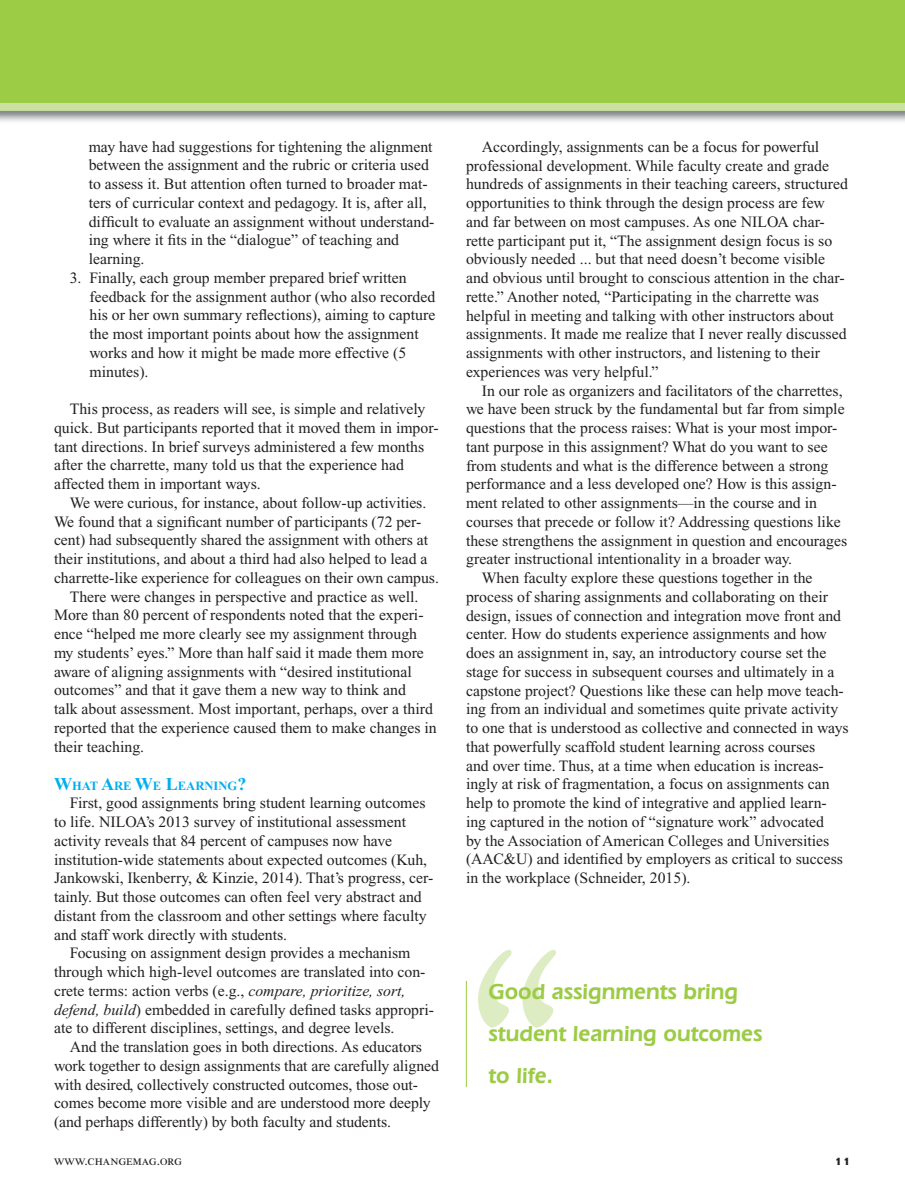
<style>
.page{position:relative;width:905px;height:1202px;background:#fff}
.page>*{position:absolute;margin:0;border:0;box-sizing:border-box;transform-origin:0 0}
.t1{font:600 22.5px/42px "Eras IT Cby BT";color:#9ccb46}
.t2{font:15.75px/18.8px "Times New Roman";color:#231f20}
.t3{font:13.5px "Times Roman SC";color:#231f20}
.t4{font:700 13.5px "Copperplate";color:#231f20}
.t5{font:700 12.6px "Times New Roman";color:#00aeef}
.s1{font-size:18px}
.s2{font-style:italic}
</style>
<div class="page">
<div style="left:0;top:102px;width:904px;height:9px;background:#cbe1a0"></div>
<div style="left:0;top:0;width:904px;height:102px;background:#9ccb46"></div>
<hr style="left:466px;top:981px;width:1px;height:106px;background:#9ccb46">
<svg style="left:478px;top:950px;width:78px;height:77px"></svg>
<p class="t2" style="left:89px;top:137px;width:347px">may have had suggestions for tightening the alignment between the assignment and the rubric or criteria used to assess it. But attention often turned to broader mat&shy;ters of curricular context and pedagogy. It is, after all, difficult to evaluate an assignment without understand&shy;ing where it fits in the “dialogue” of teaching and learning.</p>
<p class="t2" style="left:89px;top:268px;width:347px;text-indent:-20px">3. Finally, each group member prepared brief written feedback for the assignment author (who also recorded his or her own summary reflections), aiming to capture the most important points about how the assignment works and how it might be made more effective (5 minutes).</p>
<p class="t2" style="left:54px;top:399px;width:386px;text-indent:16px">This process, as readers will see, is simple and relatively quick. But participants reported that it moved them in impor&shy;tant directions. In brief surveys administered a few months after the charrette, many told us that the experience had affected them in important ways.</p>
<p class="t2" style="left:70px;top:493px;width:358px">We were curious, for instance, about follow-up activities.</p>
<p class="t2" style="left:54px;top:512px;width:369px">We found that a significant number of participants (72 per-</p>
<p class="t2" style="left:54px;top:531px;width:375px">cent) had subsequently shared the assignment with others at</p>
<p class="t2" style="left:54px;top:549px;width:375px">their institutions, and about a third had also helped to lead a</p>
<p class="t2" style="left:54px;top:568px;width:386px">charrette-like experience for colleagues on their own campus.</p>
<p class="t2" style="left:70px;top:587px;width:350px">There were changes in perspective and practice as well.</p>
<p class="t2" style="left:54px;top:606px;width:371px">More than 80 percent of respondents noted that the experi-</p>
<p class="t2" style="left:54px;top:624px;width:364px">ence “helped me more clearly see my assignment through</p>
<p class="t2" style="left:54px;top:643px;width:371px">my students’ eyes.” More than half said it made them more</p>
<p class="t2" style="left:54px;top:662px;width:359px">aware of aligning assignments with “desired institutional</p>
<p class="t2" style="left:54px;top:681px;width:353px">outcomes” and that it gave them a new way to think and</p>
<p class="t2" style="left:54px;top:699px;width:380px">talk about assessment. Most important, perhaps, over a third</p>
<p class="t2" style="left:54px;top:718px;width:384px">reported that the experience caused them to make changes in</p>
<p class="t2" style="left:54px;top:737px;width:92px">their teaching.</p>
<p class="t5" style="left:54px;top:778px;width:194px"><span class="s1">W</span>HAT <span class="s1">A</span>RE <span class="s1">W</span>E <span class="s1">L</span>EARNING<span class="s1">?</span></p>
<p class="t2" style="left:54px;top:794px;width:381px;text-indent:16px">First, good assignments bring student learning outcomes to life. NILOA’s 2013 survey of institutional assessment activity reveals that 84 percent of campuses now have institution-wide statements about expected outcomes (Kuh, Jankowski, Ikenberry, &amp; Kinzie, 2014). That’s progress, cer&shy;tainly. But those outcomes can often feel very abstract and distant from the classroom and other settings where faculty and staff work directly with students.</p>
<p class="t2" style="left:54px;top:943px;width:381px;text-indent:16px">Focusing on assignment design provides a mechanism through which high-level outcomes are translated into con&shy;crete terms: action verbs (e.g., <span class="s2">compare, prioritize, sort, defend, build</span>) embedded in carefully defined tasks appropri&shy;ate to different disciplines, settings, and degree levels.</p>
<p class="t2" style="left:54px;top:1037px;width:386px;text-indent:16px">And the translation goes in both directions. As educators work together to design assignments that are carefully aligned with desired, collectively constructed outcomes, those out&shy;comes become more visible and are understood more deeply (and perhaps differently) by both faculty and students.</p>
<p class="t3" style="left:54px;top:1152px;width:129px">www.changemag.org</p>
<p class="t4" style="left:834px;top:1152px;width:18px">11</p>
<p class="t2" style="left:466px;top:137px;width:383px;text-indent:16px">Accordingly, assignments can be a focus for powerful professional development. While faculty create and grade hundreds of assignments in their teaching careers, structured opportunities to think through the design process are few and far between on most campuses. As one NILOA char&shy;rette participant put it, “The assignment design focus is so obviously needed ... but that need doesn’t become visible and obvious until brought to conscious attention in the char&shy;rette.” Another noted, “Participating in the charrette was helpful in meeting and talking with other instructors about assignments. It made me realize that I never really discussed assignments with other instructors, and listening to their experiences was very helpful.”</p>
<p class="t2" style="left:482px;top:381px;width:362px">In our role as organizers and facilitators of the charrettes,</p>
<p class="t2" style="left:466px;top:400px;width:380px">we have been struck by the fundamental but far from simple</p>
<p class="t2" style="left:466px;top:418px;width:373px">questions that the process raises: What is your most impor-</p>
<p class="t2" style="left:466px;top:437px;width:363px">tant purpose in this assignment? What do you want to see</p>
<p class="t2" style="left:466px;top:456px;width:364px">from students and what is the difference between a strong</p>
<p class="t2" style="left:466px;top:475px;width:372px">performance and a less developed one? How is this assign-</p>
<p class="t2" style="left:466px;top:493px;width:352px">ment related to other assignments—in the course and in</p>
<p class="t2" style="left:466px;top:512px;width:376px">courses that precede or follow it? Addressing questions like</p>
<p class="t2" style="left:466px;top:531px;width:383px">these strengthens the assignment in question and encourages</p>
<p class="t2" style="left:466px;top:550px;width:327px">greater instructional intentionality in a broader way.</p>
<p class="t2" style="left:482px;top:568px;width:332px">When faculty explore these questions together in the</p>
<p class="t2" style="left:466px;top:587px;width:363px">process of sharing assignments and collaborating on their</p>
<p class="t2" style="left:466px;top:606px;width:376px">design, issues of connection and integration move front and</p>
<p class="t2" style="left:466px;top:625px;width:362px">center. How do students experience assignments and how</p>
<p class="t2" style="left:466px;top:643px;width:362px">does an assignment in, say, an introductory course set the</p>
<p class="t2" style="left:466px;top:662px;width:370px">stage for success in subsequent courses and ultimately in a</p>
<p class="t2" style="left:466px;top:681px;width:379px">capstone project? Questions like these can help move teach-</p>
<p class="t2" style="left:466px;top:700px;width:374px">ing from an individual and sometimes quite private activity</p>
<p class="t2" style="left:466px;top:718px;width:384px">to one that is understood as collective and connected in ways</p>
<p class="t2" style="left:466px;top:737px;width:351px">that powerfully scaffold student learning across courses</p>
<p class="t2" style="left:466px;top:756px;width:359px">and over time. Thus, at a time when education is increas-</p>
<p class="t2" style="left:466px;top:775px;width:365px">ingly at risk of fragmentation, a focus on assignments can</p>
<p class="t2" style="left:466px;top:793px;width:362px">help to promote the kind of integrative and applied learn-</p>
<p class="t2" style="left:466px;top:812px;width:359px">ing captured in the notion of “signature work” advocated</p>
<p class="t2" style="left:466px;top:831px;width:365px">by the Association of American Colleges and Universities</p>
<p class="t2" style="left:466px;top:849px;width:378px">(AAC&amp;U) and identified by employers as critical to success</p>
<p class="t2" style="left:466px;top:868px;width:226px">in the workplace (Schneider, 2015).</p>
<h1 class="t1" style="left:488px;top:970px;width:275px">Good assignments bring student learning outcomes to life.</h1>
</div>
